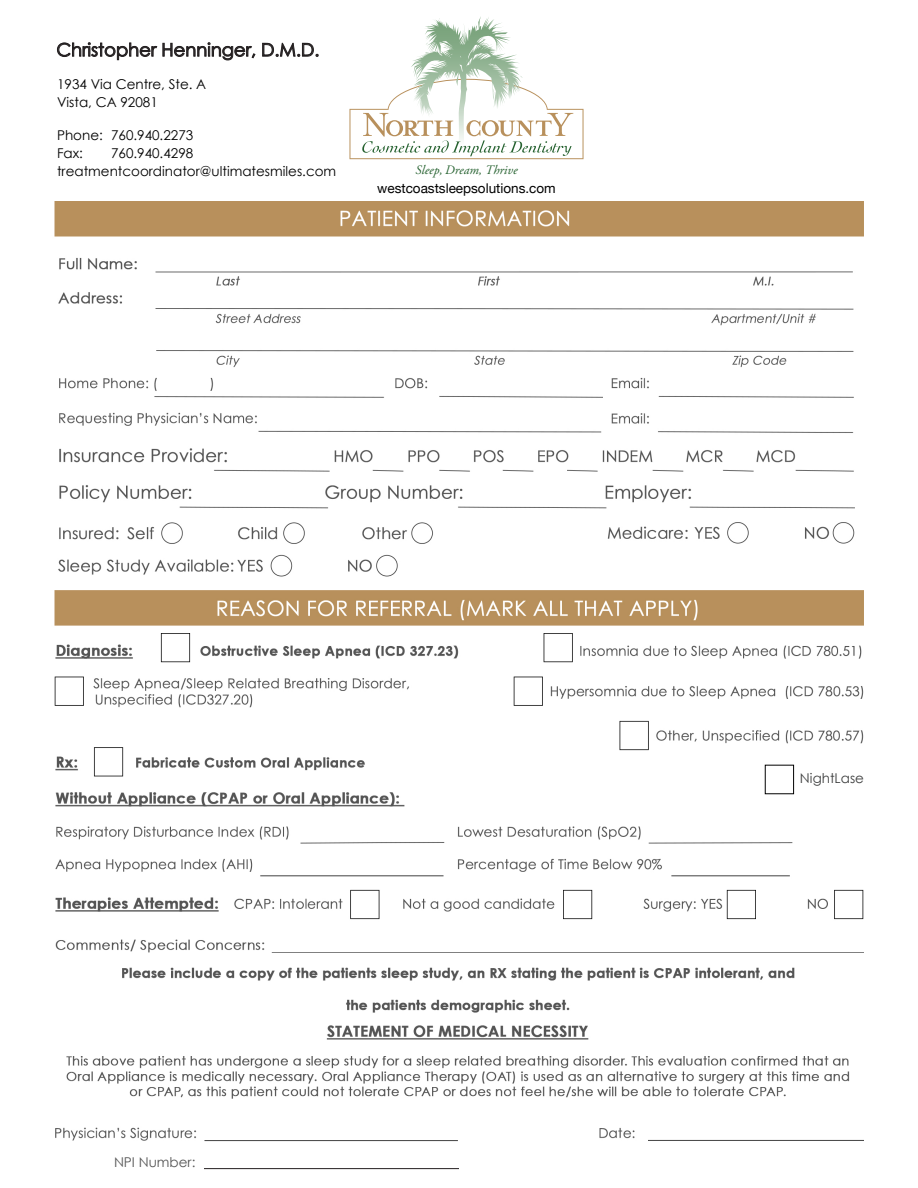
<style>
.page{position:relative;width:918px;height:1188px;background:#fff}
.page>*{position:absolute;margin:0;border:0;box-sizing:border-box;transform-origin:0 0}
.t1{font:18px "Century Gothic";color:#231f20}
.t2{font:13.5px/18px "Century Gothic";color:#000}
.t3{font:13.5px "Helvetica Neue";color:#000}
.t4{font:13.5px "Century Gothic";color:#555}
.t5{font:13.5px "Century Gothic";color:#3e3f3f}
.t6{font:italic 12.9px "Adobe Garamond Pro";color:#25612f}
</style>
<div class="page">
<img style="left:54px;top:42px;width:810px;height:1128px">
<div style="left:52px;top:44px;width:238px;height:147px;background:#fff"></div>
<div style="left:310px;top:0;width:555px;height:192px;background:#fff"></div>
<svg style="left:349px;top:18px;width:235px;height:141px"></svg>
<svg style="left:57px;top:42px;width:100px;height:18px"></svg>
<svg style="left:163px;top:42px;width:92px;height:18px"></svg>
<svg style="left:262px;top:43px;width:57px;height:14px"></svg>
<hr style="left:204px;top:1168px;width:255px;height:1px;background:#231f20">
<h1 class="t1" style="left:57px;top:37px;width:264px">Christopher Henninger, D.M.D.</h1>
<p class="t2" style="left:57px;top:75px;width:151px">1934 Via Centre, Ste. A<br>Vista, CA 92081</p>
<p class="t2" style="left:57px;top:126px;width:138px">Phone: 760.940.2273<br>Fax:</p>
<p class="t2" style="left:57px;top:144px;width:281px;text-indent:54px">760.940.4298 treatmentcoordinator@ultimatesmiles.com</p>
<p class="t6" style="left:416px;top:162px;width:103px">Sleep, Dream, Thrive</p>
<p class="t3" style="left:377px;top:178px;width:180px">westcoastsleepsolutions.com</p>
<p class="t4" style="left:114px;top:1153px;width:83px">NPI Number:</p>
<p class="t5" style="left:800px;top:768px;width:66px">NightLase</p>
</div>
